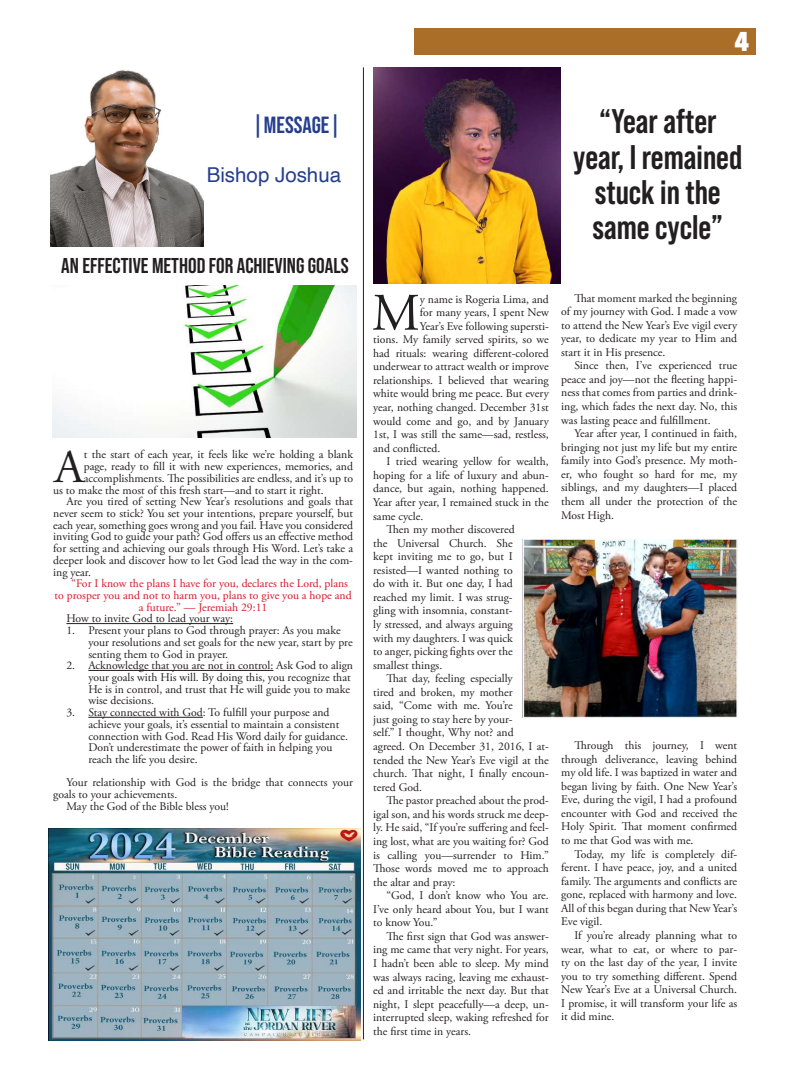
<style>
.page{position:relative;width:792px;height:1080px;background:#fff}
.page>*{position:absolute;margin:0;border:0;box-sizing:border-box;transform-origin:0 0}
.t1{font:52.6px "Adobe Garamond Pro";color:#231f20}
.t2{font:47px "Adobe Garamond Pro";color:#231f20}
.t3{font:700 34.2px/35.1px "Bebas Neue Pro";color:#231f20;text-align:center}
.t4{font:700 33px "Avenir Next Condensed";color:#fff}
.t5{font:23.4px "Bebas Neue";color:#253f8e}
.t6{font:700 21.5px "Bebas Neue Pro";color:#231f20}
.t7{font:20.5px "Helvetica";color:#253f8e}
.t8{font:11.7px/13.6px "Adobe Garamond Pro";color:#231f20;text-align:justify}
.t9{font:11.7px "Adobe Garamond Pro";color:#d71729}
</style>
<div class="page">
<img style="left:51px;top:70px;width:153px;height:177px">
<hr style="left:363px;top:67px;width:1px;height:972px;background:#231f20">
<hr style="left:66px;top:623px;width:167px;height:1px;background:#231f20">
<hr style="left:88px;top:670px;width:185px;height:1px;background:#231f20">
<hr style="left:88px;top:717px;width:115px;height:1px;background:#231f20">
<img style="left:49px;top:828px;width:312px;height:212px">
<img style="left:52px;top:285px;width:305px;height:152px">
<img style="left:373px;top:68px;width:187px;height:215px">
<img style="left:522px;top:540px;width:216px;height:177px">
<div style="left:414px;top:28px;width:342px;height:27px;background:#aa6e29"></div>
<h3 class="t4" style="left:734px;top:19px;width:17px">4</h3>
<h3 class="t5" style="left:252px;top:112px;width:90px">|MESSAGE|</h3>
<h3 class="t7" style="left:207px;top:159px;width:136px">Bishop Joshua</h3>
<h3 class="t6" style="left:61px;top:254px;width:289px">AN EFFECTIVE METHOD FOR ACHIEVING GOALS</h3>
<h2 class="t2" style="left:54px;top:439px;width:31px">A</h2>
<p class="t8" style="left:84px;top:448px;width:271px">t the start of each year, it feels like we’re holding a blank</p>
<p class="t8" style="left:84px;top:460px;width:271px">page, ready to fill it with new experiences, memories, and</p>
<p class="t8" style="left:84px;top:472px;width:271px">accomplishments. The possibilities are endless, and it’s up to</p>
<p class="t8" style="left:53px;top:484px;width:272px">us to make the most of this fresh start—and to start it right.</p>
<p class="t8" style="left:66px;top:495px;width:288px">Are you tired of setting New Year’s resolutions and goals that</p>
<p class="t8" style="left:53px;top:507px;width:301px">never seem to stick? You set your intentions, prepare yourself, but</p>
<p class="t8" style="left:53px;top:519px;width:301px">each year, something goes wrong and you fail. Have you considered</p>
<p class="t8" style="left:53px;top:530px;width:301px">inviting God to guide your path? God offers us an effective method</p>
<p class="t8" style="left:53px;top:542px;width:301px">for setting and achieving our goals through His Word. Let’s take a</p>
<p class="t8" style="left:53px;top:554px;width:301px">deeper look and discover how to let God lead the way in the com-</p>
<p class="t8" style="left:53px;top:565px;width:39px">ing year.</p>
<p class="t9" style="left:71px;top:577px;width:278px">“For I know the plans I have for you, declares the Lord, plans</p>
<p class="t9" style="left:55px;top:588px;width:299px">to prosper you and not to harm you, plans to give you a hope and</p>
<p class="t9" style="left:139px;top:600px;width:130px">a future.” — Jeremiah 29:11</p>
<p class="t8" style="left:66px;top:612px;width:168px">How to invite God to lead your way:</p>
<p class="t8" style="left:88px;top:625px;width:266px;line-height:11.7px;text-align:left;text-indent:-22px">1. Present your plans to God through prayer: As you make your resolutions and set goals for the new year, start by pre senting them to God in prayer.</p>
<p class="t8" style="left:88px;top:660px;width:266px;line-height:11.7px;text-align:left;text-indent:-22px">2. Acknowledge that you are not in control: Ask God to align your goals with His will. By doing this, you recognize that He is in control, and trust that He will guide you to make wise decisions.</p>
<p class="t8" style="left:88px;top:707px;width:261px;line-height:11.7px;text-align:left;text-indent:-22px">3. Stay connected with God: To fulfill your purpose and achieve your goals, it’s essential to maintain a consistent connection with God. Read His Word daily for guidance.<br>Don’t underestimate the power of faith in helping you reach the life you desire.</p>
<p class="t8" style="left:66px;top:776px;width:288px">Your relationship with God is the bridge that connects your</p>
<p class="t8" style="left:53px;top:788px;width:126px">goals to your achievements.</p>
<p class="t8" style="left:66px;top:800px;width:164px">May the God of the Bible bless you!</p>
<h3 class="t3" style="left:573px;top:104px;width:171px">“Year after year, I remained stuck in the same cycle”</h3>
<h1 class="t1" style="left:372px;top:281px;width:50px">M</h1>
<p class="t8" style="left:420px;top:292px;width:130px">y name is Rogeria Lima, and</p>
<p class="t8" style="left:420px;top:306px;width:130px">for many years, I spent New</p>
<p class="t8" style="left:420px;top:320px;width:130px">Year’s Eve following supersti-</p>
<p class="t8" style="left:373px;top:333px;width:177px">tions. My family served spirits, so we</p>
<p class="t8" style="left:373px;top:347px;width:177px">had rituals: wearing different-colored</p>
<p class="t8" style="left:373px;top:360px;width:177px">underwear to attract wealth or improve</p>
<p class="t8" style="left:373px;top:374px;width:177px">relationships. I believed that wearing</p>
<p class="t8" style="left:373px;top:387px;width:177px">white would bring me peace. But every</p>
<p class="t8" style="left:373px;top:401px;width:177px">year, nothing changed. December 31st</p>
<p class="t8" style="left:373px;top:414px;width:177px">would come and go, and by January</p>
<p class="t8" style="left:373px;top:428px;width:177px">1st, I was still the same—sad, restless,</p>
<p class="t8" style="left:373px;top:442px;width:69px">and conflicted.</p>
<p class="t8" style="left:386px;top:455px;width:164px">I tried wearing yellow for wealth,</p>
<p class="t8" style="left:373px;top:469px;width:177px">hoping for a life of luxury and abun-</p>
<p class="t8" style="left:373px;top:482px;width:177px">dance, but again, nothing happened.</p>
<p class="t8" style="left:373px;top:496px;width:177px">Year after year, I remained stuck in the</p>
<p class="t8" style="left:373px;top:509px;width:52px">same cycle.</p>
<p class="t8" style="left:386px;top:523px;width:130px">Then my mother discovered</p>
<p class="t8" style="left:373px;top:537px;width:141px">the Universal Church. She</p>
<p class="t8" style="left:373px;top:550px;width:141px">kept inviting me to go, but I</p>
<p class="t8" style="left:373px;top:564px;width:141px">resisted—I wanted nothing to</p>
<p class="t8" style="left:373px;top:577px;width:141px">do with it. But one day, I had</p>
<p class="t8" style="left:373px;top:591px;width:141px">reached my limit. I was strug-</p>
<p class="t8" style="left:373px;top:604px;width:141px">gling with insomnia, constant-</p>
<p class="t8" style="left:373px;top:618px;width:141px">ly stressed, and always arguing</p>
<p class="t8" style="left:373px;top:631px;width:141px">with my daughters. I was quick</p>
<p class="t8" style="left:373px;top:645px;width:141px">to anger, picking fights over the</p>
<p class="t8" style="left:373px;top:659px;width:71px">smallest things.</p>
<p class="t8" style="left:386px;top:672px;width:128px">That day, feeling especially</p>
<p class="t8" style="left:373px;top:686px;width:141px">tired and broken, my mother</p>
<p class="t8" style="left:373px;top:699px;width:141px">said, “Come with me. You’re</p>
<p class="t8" style="left:373px;top:713px;width:141px">just going to stay here by your-</p>
<p class="t8" style="left:373px;top:726px;width:142px">self.” I thought, Why not? and</p>
<p class="t8" style="left:373px;top:740px;width:177px">agreed. On December 31, 2016, I at-</p>
<p class="t8" style="left:373px;top:754px;width:177px">tended the New Year’s Eve vigil at the</p>
<p class="t8" style="left:373px;top:767px;width:177px">church. That night, I finally encoun-</p>
<p class="t8" style="left:373px;top:781px;width:50px">tered God.</p>
<p class="t8" style="left:386px;top:794px;width:164px">The pastor preached about the prod-</p>
<p class="t8" style="left:373px;top:808px;width:177px">igal son, and his words struck me deep-</p>
<p class="t8" style="left:373px;top:821px;width:177px">ly. He said, “If you’re suffering and feel-</p>
<p class="t8" style="left:373px;top:835px;width:177px">ing lost, what are you waiting for? God</p>
<p class="t8" style="left:373px;top:848px;width:177px">is calling you—surrender to Him.”</p>
<p class="t8" style="left:373px;top:862px;width:177px">Those words moved me to approach</p>
<p class="t8" style="left:373px;top:876px;width:84px">the altar and pray:</p>
<p class="t8" style="left:386px;top:889px;width:164px">“God, I don’t know who You are.</p>
<p class="t8" style="left:373px;top:903px;width:177px">I’ve only heard about You, but I want</p>
<p class="t8" style="left:373px;top:916px;width:66px">to know You.”</p>
<p class="t8" style="left:386px;top:930px;width:164px">The first sign that God was answer-</p>
<p class="t8" style="left:373px;top:943px;width:177px">ing me came that very night. For years,</p>
<p class="t8" style="left:373px;top:957px;width:177px">I hadn’t been able to sleep. My mind</p>
<p class="t8" style="left:373px;top:971px;width:177px">was always racing, leaving me exhaust-</p>
<p class="t8" style="left:373px;top:984px;width:177px">ed and irritable the next day. But that</p>
<p class="t8" style="left:373px;top:998px;width:177px">night, I slept peacefully—a deep, un-</p>
<p class="t8" style="left:373px;top:1011px;width:177px">interrupted sleep, waking refreshed for</p>
<p class="t8" style="left:373px;top:1025px;width:99px">the first time in years.</p>
<p class="t8" style="left:561px;top:291px;width:177px;text-indent:13px">That moment marked the beginning of my journey with God. I made a vow to attend the New Year’s Eve vigil every year, to dedicate my year to Him and start it in His presence.</p>
<p class="t8" style="left:561px;top:359px;width:177px;text-indent:13px">Since then, I’ve experienced true peace and joy—not the fleeting happi&shy;ness that comes from parties and drink&shy;ing, which fades the next day. No, this was lasting peace and fulfillment.</p>
<p class="t8" style="left:561px;top:427px;width:177px;text-indent:13px">Year after year, I continued in faith, bringing not just my life but my entire family into God’s presence. My moth&shy;er, who fought so hard for me, my siblings, and my daughters—I placed them all under the protection of the Most High.</p>
<p class="t8" style="left:561px;top:739px;width:178px;text-indent:13px">Through this journey, I went through deliverance, leaving behind my old life. I was baptized in water and began living by faith. One New Year’s Eve, during the vigil, I had a profound encounter with God and received the Holy Spirit. That moment confirmed to me that God was with me.</p>
<p class="t8" style="left:561px;top:848px;width:177px;text-indent:13px">Today, my life is completely dif&shy;ferent. I have peace, joy, and a united family. The arguments and conflicts are gone, replaced with harmony and love.<br>All of this began during that New Year’s Eve vigil.</p>
<p class="t8" style="left:561px;top:929px;width:178px;text-indent:13px">If you’re already planning what to wear, what to eat, or where to par&shy;ty on the last day of the year, I invite you to try something different. Spend New Year’s Eve at a Universal Church.<br>I promise, it will transform your life as it did mine.</p>
</div>
